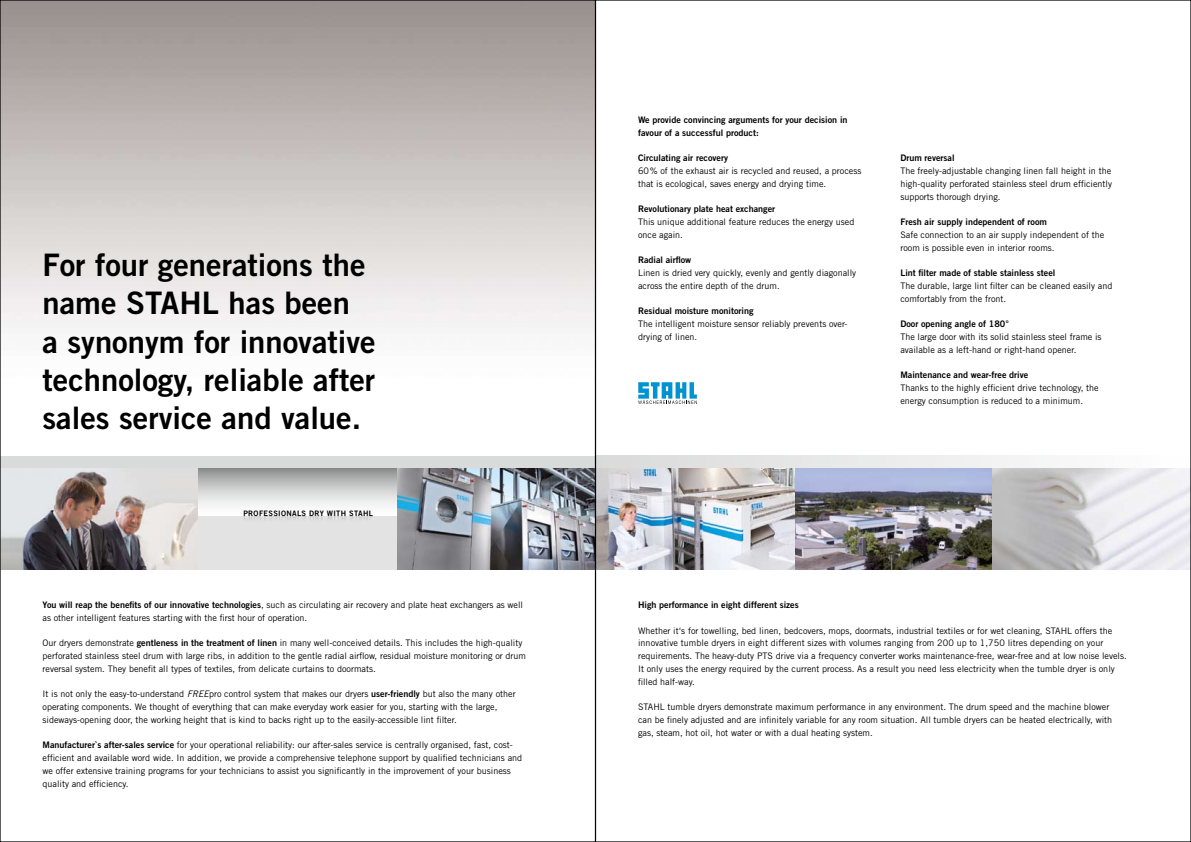
<style>
.page{position:relative;width:1191px;height:842px;background:#fff}
.page>*{position:absolute;margin:0;border:0;box-sizing:border-box;transform-origin:0 0}
.t1{font:31px/38.3px "Trade Gothic LT Bold Two";color:#000}
.t2{font:9px/12.8px "Trade Gothic LT";color:#000}
.t3{font:9px/12.8px "Trade Gothic LT Bold Two";color:#000}
.t4{font:7.5px "Trade Gothic LT Bold Two";letter-spacing:.045em;color:#000}
.s1{color:#fff}
.s2{font-family:"Trade Gothic LT Bold Two"}
.s3{font-style:italic}
</style>
<div class="page">
<img style="left:2px;top:468px;width:196px;height:102px">
<img style="left:397px;top:468px;width:792px;height:102px">
<div style="left:198px;top:516px;width:199px;height:54px;background:#e3e3e4"></div>
<div style="left:198px;top:468px;width:199px;height:48px;background:linear-gradient(to bottom,#969797,#fff)"></div>
<svg style="left:638px;top:382px;width:59px;height:22px"></svg>
<svg style="left:597px;top:456px;width:431px;height:12px"></svg>
<div style="left:0;top:456px;width:595px;height:12px;background:#d9dada"></div>
<h1 class="t1" style="left:43px;top:245px;width:335px">For four generations the name STAHL has been<br>a synonym for innovative technology, reliable after sales service and value.</h1>
<p class="t4" style="left:243px;top:509px;width:11px"><span class="s1">Poss</span>rofessionals</p>
<p class="t4" style="left:309px;top:509px;width:24px"><span class="s1">DRY</span> with</p>
<p class="t4" style="left:309px;top:509px;width:6px">dry</p>
<p class="t4" style="left:349px;top:509px;width:25px"><span class="s1">S</span>TAHL</p>
<p class="t2" style="left:43px;top:598px;width:482px"><span class="s2">You will reap the benefits of our innovative technologies</span>, such as circulating air recovery and plate heat exchangers as well as other intelligent features starting with the first hour of operation.</p>
<p class="t2" style="left:43px;top:637px;width:485px">Our dryers demonstrate <span class="s2">gentleness in the treatment of linen</span> in many well-conceived details. This includes the high-quality perforated stainless steel drum with large ribs, in addition to the gentle radial airflow, residual moisture monitoring or drum reversal system. They benefit all types of textiles, from delicate curtains to doormats.</p>
<p class="t2" style="left:43px;top:688px;width:475px">It is not only the easy-to-understand <span class="s3">FREE</span>pro control system that makes our dryers <span class="s2">user-friendly</span> but also the many other operating components. We thought of everything that can make everyday work easier for you, starting with the large, sideways-opening door, the working height that is kind to backs right up to the easily-accessible lint filter.</p>
<p class="t2" style="left:43px;top:739px;width:481px"><span class="s2">Manufacturer`s after-sales service</span> for your operational reliability: our after-sales service is centrally organised, fast, cost&shy;efficient and available word wide. In addition, we provide a comprehensive telephone support by qualified technicians and we offer extensive training programs for your technicians to assist you significantly in the improvement of your business quality and efficiency.</p>
<p class="t3" style="left:638px;top:113px;width:211px">We provide convincing arguments for your decision in favour of a successful product:</p>
<p class="t3" style="left:638px;top:152px;width:91px">Circulating air recovery</p>
<p class="t2" style="left:638px;top:164px;width:225px">60% of the exhaust air is recycled and reused, a process that is ecological, saves energy and drying time.</p>
<p class="t3" style="left:638px;top:203px;width:139px">Revolutionary plate heat exchanger</p>
<p class="t2" style="left:638px;top:215px;width:218px">This unique additional feature reduces the energy used once again.</p>
<p class="t3" style="left:638px;top:254px;width:55px">Radial airflow</p>
<p class="t2" style="left:638px;top:266px;width:220px">Linen is dried very quickly, evenly and gently diagonally across the entire depth of the drum.</p>
<p class="t3" style="left:638px;top:305px;width:117px">Residual moisture monitoring</p>
<p class="t2" style="left:638px;top:317px;width:211px">The intelligent moisture sensor reliably prevents over&shy;drying of linen.</p>
<p class="t3" style="left:900px;top:152px;width:56px">Drum reversal</p>
<p class="t2" style="left:900px;top:164px;width:213px;text-align:justify">The freely-adjustable changing linen fall height in the high-quality perforated stainless steel drum efficiently supports thorough drying.</p>
<p class="t3" style="left:900px;top:215px;width:148px">Fresh air supply independent of room</p>
<p class="t2" style="left:900px;top:228px;width:205px">Safe connection to an air supply independent of the room is possible even in interior rooms.</p>
<p class="t3" style="left:900px;top:266px;width:156px">Lint filter made of stable stainless steel</p>
<p class="t2" style="left:900px;top:279px;width:213px">The durable, large lint filter can be cleaned easily and comfortably from the front.</p>
<p class="t3" style="left:900px;top:317px;width:110px">Door opening angle of 180°</p>
<p class="t2" style="left:900px;top:330px;width:203px">The large door with its solid stainless steel frame is available as a left-hand or right-hand opener.</p>
<p class="t3" style="left:900px;top:368px;width:129px">Maintenance and wear-free drive</p>
<p class="t2" style="left:900px;top:381px;width:200px">Thanks to the highly efficient drive technology, the energy consumption is reduced to a minimum.</p>
<p class="t3" style="left:638px;top:598px;width:162px">High performance in eight different sizes</p>
<p class="t2" style="left:638px;top:624px;width:490px">Whether it‘s for towelling, bed linen, bedcovers, mops, doormats, industrial textiles or for wet cleaning, STAHL offers the innovative tumble dryers in eight different sizes with volumes ranging from 200 up to 1,750 litres depending on your requirements. The heavy-duty PTS drive via a frequency converter works maintenance-free, wear-free and at low noise levels.<br>It only uses the energy required by the current process. As a result you need less electricity when the tumble dryer is only filled half-way.</p>
<p class="t2" style="left:638px;top:700px;width:476px">STAHL tumble dryers demonstrate maximum performance in any environment. The drum speed and the machine blower can be finely adjusted and are infinitely variable for any room situation. All tumble dryers can be heated electrically, with gas, steam, hot oil, hot water or with a dual heating system.</p>
</div>
